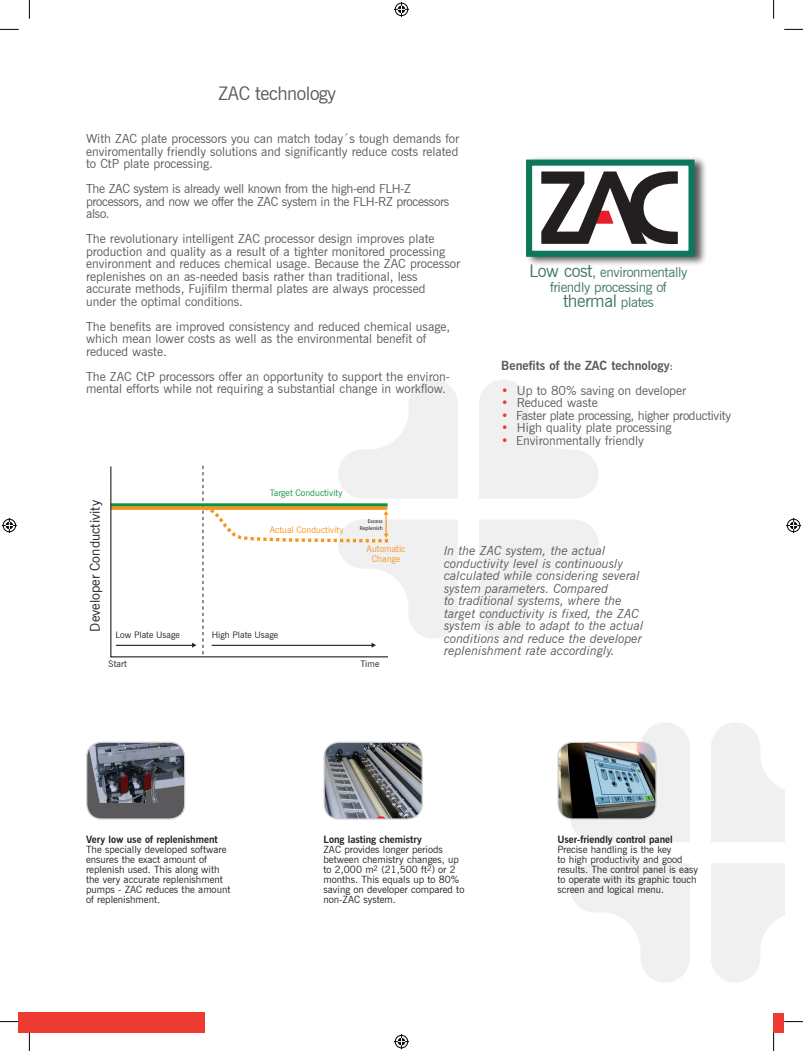
<style>
.page{position:relative;width:803px;height:1051px;background:#fff}
.page>*{position:absolute;margin:0;border:0;box-sizing:border-box;transform-origin:0 0}
.t1{font:18.75px "News Gothic BT";letter-spacing:-.025em;color:#5a5a5d}
.t2{font:17.5px "News Gothic BT";letter-spacing:-.025em;color:#407863}
.t3{font:13.75px/15px "News Gothic BT";letter-spacing:-.025em;color:#407863;text-align:center}
.t4{font:13.5px "News Gothic BT";color:#231f20}
.t5{font:12.5px/12.5px "News Gothic BT";color:#5a5a5d}
.t6{font:italic 12.5px/12.5px "News Gothic BT";color:#5a5a5d}
.t7{font:12.5px/12.5px "News Gothic BT";letter-spacing:-.025em;color:#5a5a5d}
.t8{font:700 12.5px "News Gothic BT";color:#5a5a5d}
.t9{font:10px/10px "News Gothic BT";color:#231f20}
.t10{font:700 10px "News Gothic BT";color:#231f20}
.t11{font:9px "News Gothic BT";color:#231f20}
.t12{font:9px/10.9px "News Gothic BT";color:#f7931d;text-align:center}
.t13{font:9px "News Gothic BT";color:#0d9344}
.t14{font:5.62px/6.8px "Myriad Pro";color:#231f20;text-align:right}
.s1{font-size:17.5px}
.s2{font-size:13.75px}
.s3{font-weight:400}
.s4{color:#ee3b32}
</style>
<div class="page">
<div style="left:19px;top:1013px;width:186px;height:20px;background:#ee3b32"></div>
<svg style="left:389px;top:466px;width:5px;height:111px"></svg>
<svg style="left:110px;top:465px;width:279px;height:193px"></svg>
<img style="left:559px;top:742px;width:97px;height:77px">
<div style="left:557px;top:742px;width:100px;height:78px;border:1px solid #d1d2d4;border-radius:15px"></div>
<img style="left:325px;top:742px;width:96px;height:76px">
<div style="left:323px;top:742px;width:100px;height:78px;border:1px solid #d1d2d4;border-radius:15px"></div>
<div style="left:87px;top:742px;width:98px;height:77px;background:#5a5a5d;border-radius:15px"></div>
<img style="left:88px;top:742px;width:97px;height:61px">
<div style="left:86px;top:742px;width:99px;height:78px;border:1px solid #d1d2d4;border-radius:15px"></div>
<div style="left:525px;top:156px;width:183px;height:110px;background:#231f20;opacity:.75"></div>
<div style="left:529px;top:163px;width:162px;height:91px;background:#fff"></div>
<div style="left:526px;top:160px;width:168px;height:97px;border:6px solid #0c7859"></div>
<svg style="left:541px;top:171px;width:137px;height:74px"></svg>
<div style="left:773px;top:1013px;width:11px;height:19px;background:#ee3b32"></div>
<svg style="left:0;top:29px;width:19px;height:1px"></svg>
<svg style="left:784px;top:29px;width:19px;height:1px"></svg>
<svg style="left:0;top:1021px;width:19px;height:1px"></svg>
<svg style="left:784px;top:1021px;width:19px;height:1px"></svg>
<svg style="left:29px;top:0;width:1px;height:19px"></svg>
<svg style="left:29px;top:1032px;width:1px;height:19px"></svg>
<svg style="left:773px;top:0;width:1px;height:19px"></svg>
<svg style="left:773px;top:1032px;width:1px;height:19px"></svg>
<svg style="left:394px;top:2px;width:15px;height:15px"></svg>
<svg style="left:394px;top:1034px;width:15px;height:15px"></svg>
<svg style="left:2px;top:518px;width:15px;height:15px"></svg>
<svg style="left:786px;top:518px;width:15px;height:15px"></svg>
<h1 class="t1" style="left:218px;top:82px;width:120px">ZAC technology</h1>
<p class="t5" style="left:86px;top:133px;width:375px;text-align:justify">With ZAC plate processors you can match today´s tough demands for enviromentally friendly solutions and significantly reduce costs related to CtP plate processing.</p>
<p class="t7" style="left:86px;top:183px;width:365px">The ZAC system is already well known from the high-end FLH-Z processors, and now we offer the ZAC system in the FLH-RZ processors also.</p>
<p class="t5" style="left:86px;top:233px;width:376px">The revolutionary intelligent ZAC processor design improves plate production and quality as a result of a tighter monitored processing environment and reduces chemical usage. Because the ZAC processor replenishes on an as-needed basis rather than traditional, less accurate methods, Fujifilm thermal plates are always processed<br>under the optimal conditions.</p>
<p class="t5" style="left:86px;top:320px;width:366px">The benefits are improved consistency and reduced chemical usage, which mean lower costs as well as the environmental benefit of reduced waste.</p>
<p class="t5" style="left:86px;top:370px;width:365px">The ZAC CtP processors offer an opportunity to support the environ&shy;mental efforts while not requiring a substantial change in workflow.</p>
<p class="t3" style="left:529px;top:265px;width:160px"><span class="s1">Low cost</span>, environmentally friendly processing of</p>
<h2 class="t2" style="left:563px;top:290px;width:92px">thermal <span class="s2">plates</span></h2>
<p class="t8" style="left:501px;top:358px;width:174px">Benefits of the ZAC technology<span class="s3">:</span></p>
<p class="t5" style="left:501px;top:384px;width:186px"><span class="s4">•</span> Up to 80% saving on developer</p>
<p class="t5" style="left:501px;top:396px;width:98px"><span class="s4">•</span> Reduced waste</p>
<p class="t7" style="left:501px;top:409px;width:231px"><span class="s4">•</span> Faster plate processing, higher productivity</p>
<p class="t5" style="left:501px;top:421px;width:172px"><span class="s4">•</span> High quality plate processing</p>
<p class="t5" style="left:501px;top:434px;width:144px"><span class="s4">•</span> Environmentally friendly</p>
<p class="t4" style="left:87px;top:631px;width:133px;rotate:-90deg">Developer Conductivity</p>
<p class="t13" style="left:270px;top:487px;width:74px">Target Conductivity</p>
<p class="t12" style="left:270px;top:525px;width:75px">Actual Conductivity</p>
<p class="t11" style="left:116px;top:630px;width:66px">Low Plate Usage</p>
<p class="t11" style="left:212px;top:630px;width:68px">High Plate Usage</p>
<p class="t14" style="left:360px;top:518px;width:25px">Excess<br>Replenish</p>
<p class="t12" style="left:367px;top:543px;width:40px">Automatic<br>Change</p>
<p class="t11" style="left:109px;top:658px;width:20px">Start</p>
<p class="t11" style="left:360px;top:658px;width:20px">Time</p>
<p class="t6" style="left:444px;top:544px;width:201px">In the ZAC system, the actual conductivity level is continuously calculated while considering several system parameters. Compared<br>to traditional systems, where the target conductivity is fixed, the ZAC system is able to adapt to the actual conditions and reduce the developer replenishment rate accordingly.</p>
<p class="t10" style="left:86px;top:833px;width:133px">Very low use of replenishment</p>
<p class="t9" style="left:86px;top:844px;width:146px">The specially developed software ensures the exact amount of replenish used. This along with the very accurate replenishment pumps - ZAC reduces the amount of replenishment.</p>
<p class="t10" style="left:323px;top:833px;width:100px">Long lasting chemistry</p>
<p class="t9" style="left:323px;top:844px;width:142px">ZAC provides longer periods between chemistry changes, up to 2,000 m<sup>2</sup> (21,500 ft<sup>2</sup>) or 2 months. This equals up to 80% saving on developer compared to non-ZAC system.</p>
<p class="t10" style="left:557px;top:833px;width:117px">User-friendly control panel</p>
<p class="t9" style="left:557px;top:844px;width:142px">Precise handling is the key<br>to high productivity and good results. The control panel is easy to operate with its graphic touch screen and logical menu.</p>
</div>
